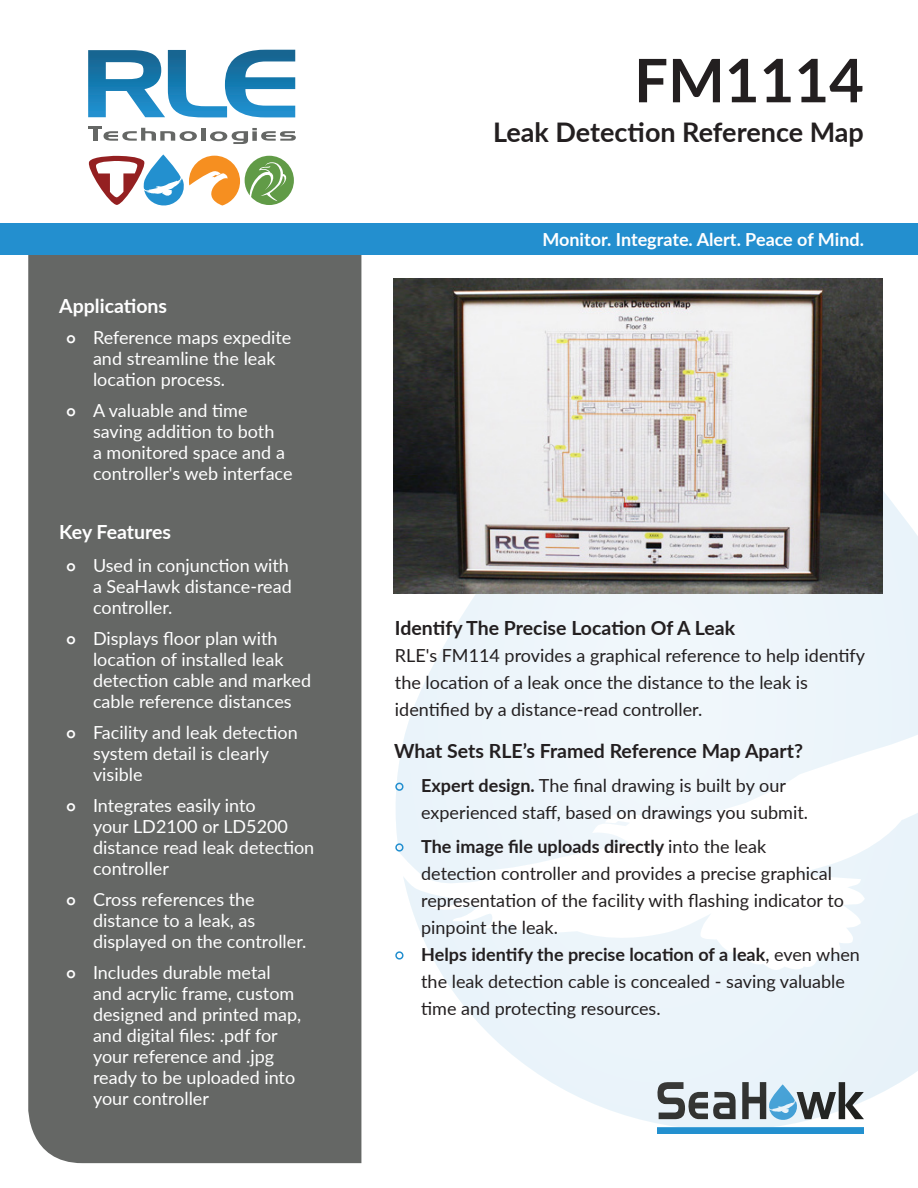
<style>
.page{position:relative;width:918px;height:1188px;background:#fff}
.page>*{position:absolute;margin:0;border:0;box-sizing:border-box;transform-origin:0 0}
.t1{font:700 60px "Lato";color:#231f20}
.t2{font:700 27px "Lato";letter-spacing:-.005em;color:#231f20}
.Body_Header{font:700 19.5px "Lato";color:#231f20}
.t3{font:700 19.5px "Lato";color:#fff}
.t4{font:18px/21px "Lato";color:#fff}
.Body_Text{font:18px/27px "Lato";color:#231f20}
.t5{font:700 18px "Lato";color:#fff}
.s1{font-weight:800;font-size:15px}
.s2{font-weight:700}
</style>
<div class="page">
<div style="left:28px;top:255px;width:333px;height:908px;background:#656765"></div>
<div style="left:0;top:224px;width:918px;height:31px;background:#238fcf"></div>
<div style="left:201px;top:128px;width:5px;height:13px;background:#656765"></div>
<svg style="left:210px;top:128px;width:86px;height:16px"></svg>
<svg style="left:88px;top:50px;width:207px;height:67px"></svg>
<svg style="left:88px;top:127px;width:109px;height:14px"></svg>
<svg style="left:88px;top:154px;width:206px;height:52px"></svg>
<div style="left:657px;top:1127px;width:207px;height:7px;background:#2390cf"></div>
<svg style="left:395px;top:491px;width:523px;height:637px;fill:#edf5fb"></svg>
<svg style="left:395px;top:781px;width:10px;height:11px"></svg>
<svg style="left:395px;top:842px;width:10px;height:11px"></svg>
<svg style="left:395px;top:950px;width:10px;height:11px"></svg>
<img style="left:394px;top:279px;width:489px;height:314px">
<p class="t3" style="left:59px;top:291px;width:109px">Applications</p>
<p class="t4" style="left:93px;top:326px;width:200px;text-indent:-27px"><span class="s1">○</span> Reference maps expedite and streamline the leak location process.</p>
<p class="t4" style="left:93px;top:399px;width:201px;text-indent:-27px"><span class="s1">○</span> A valuable and time saving addition to both<br>a monitored space and a controller's web interface</p>
<p class="t3" style="left:59px;top:517px;width:113px">Key Features</p>
<p class="t4" style="left:93px;top:554px;width:200px;text-indent:-27px"><span class="s1">○</span> Used in conjunction with a SeaHawk distance-read controller.</p>
<p class="t4" style="left:93px;top:627px;width:220px;text-indent:-27px"><span class="s1">○</span> Displays floor plan with location of installed leak detection cable and marked cable reference distances</p>
<p class="t4" style="left:93px;top:721px;width:206px;text-indent:-27px"><span class="s1">○</span> Facility and leak detection system detail is clearly visible</p>
<p class="t4" style="left:93px;top:794px;width:223px;text-indent:-27px"><span class="s1">○</span> Integrates easily into<br>your LD2100 or LD5200 distance read leak detection controller</p>
<p class="t4" style="left:93px;top:888px;width:215px;text-indent:-27px"><span class="s1">○</span> Cross references the distance to a leak, as displayed on the controller.</p>
<p class="t4" style="left:93px;top:961px;width:210px;text-indent:-27px"><span class="s1">○</span> Includes durable metal and acrylic frame, custom designed and printed map, and digital files: .pdf for your reference and .jpg ready to be uploaded into your controller</p>
<h1 class="t1" style="left:634px;top:36px;width:231px">FM1114</h1>
<h2 class="t2" style="left:493px;top:112px;width:372px">Leak Detection Reference Map</h2>
<p class="t5" style="left:542px;top:227px;width:323px">Monitor. Integrate. Alert. Peace of Mind.</p>
<p class="Body_Header" style="left:395px;top:613px;width:342px">Identify The Precise Location Of A Leak</p>
<p class="Body_Text" style="left:395px;top:641px;width:472px">RLE's FM114 provides a graphical reference to help identify the location of a leak once the distance to the leak is identified by a distance-read controller.</p>
<p class="Body_Header" style="left:394px;top:737px;width:410px">What Sets RLE’s Framed Reference Map Apart?</p>
<p class="Body_Text" style="left:421px;top:771px;width:388px"><span class="s2">Expert design.</span> The final drawing is built by our experienced staff, based on drawings you submit.</p>
<p class="Body_Text" style="left:421px;top:832px;width:424px"><span class="s2">The image file uploads directly</span> into the leak detection controller and provides a precise graphical representation of the facility with flashing indicator to pinpoint the leak.</p>
<p class="Body_Text" style="left:421px;top:940px;width:440px"><span class="s2">Helps identify the precise location of a leak</span>, even when the leak detection cable is concealed - saving valuable time and protecting resources.</p>
</div>
